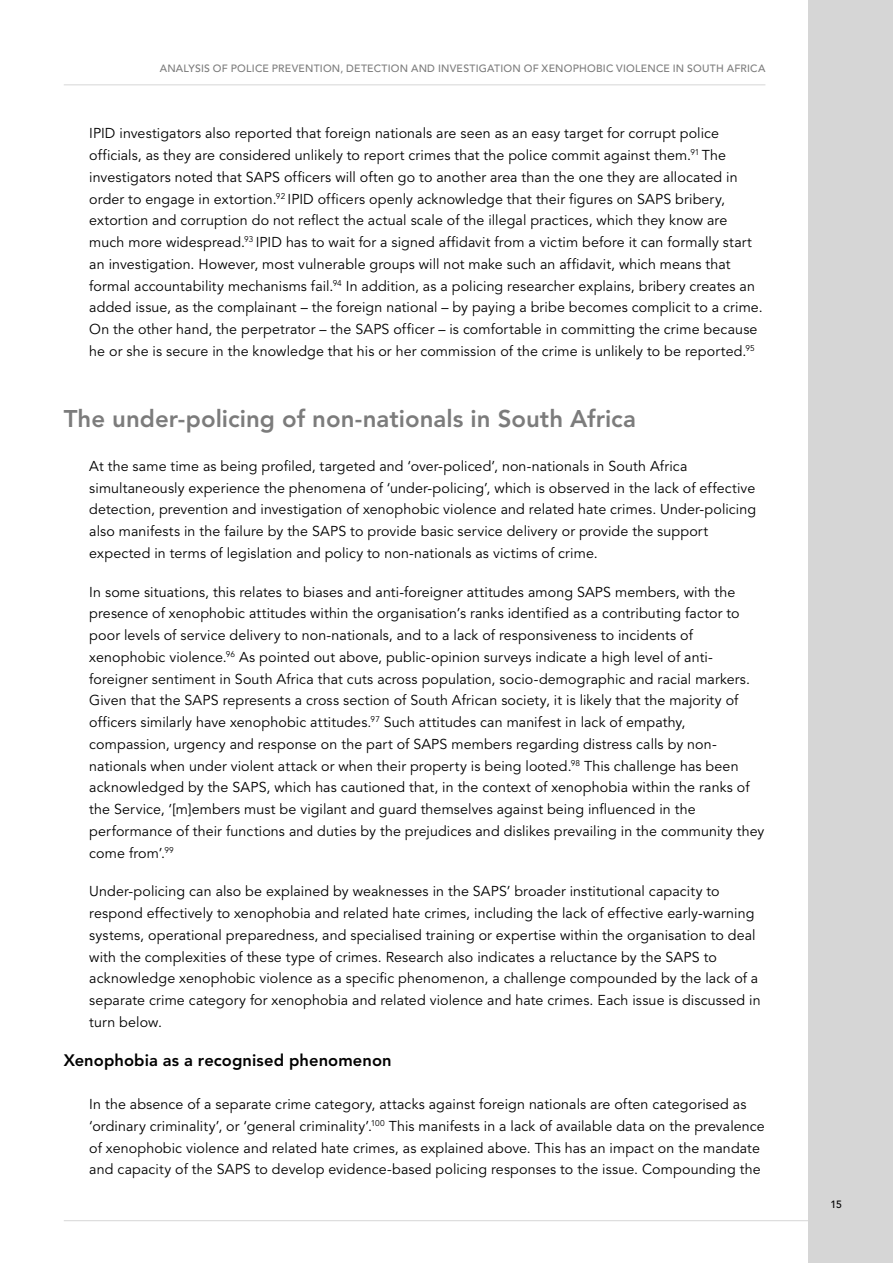
<style>
.page{position:relative;width:893px;height:1263px;background:#fff}
.page>*{position:absolute;margin:0;border:0;box-sizing:border-box;transform-origin:0 0}
.t1{font:800 24px "Avenir LT Std";color:#7c7c7c}
.t2{font:800 16.5px "Avenir LT Std";letter-spacing:.005em;color:#000}
.t3{font:14.25px/21.8px "Avenir LT Std";letter-spacing:.01em;color:#000}
.t4{font:500 10.5px "Avenir LT Std";letter-spacing:.02em;color:#7c7c7c}
.t5{font:500 10.5px "Avenir LT Std";color:#000}
</style>
<div class="page">
<hr style="left:64px;top:84px;width:701px;height:1px;background:#d6d6d6">
<div style="left:808px;top:0;width:85px;height:1263px;background:#d6d6d6"></div>
<hr style="left:64px;top:1220px;width:778px;height:1px;background:#d6d6d6">
<p class="t4" style="left:160px;top:62px;width:607px">ANALYSIS OF POLICE PREVENTION, DETECTION AND INVESTIGATION OF XENOPHOBIC VIOLENCE IN SOUTH AFRICA</p>
<p class="t3" style="left:89px;top:123px;width:675px">IPID investigators also reported that foreign nationals are seen as an easy target for corrupt police officials, as they are considered unlikely to report crimes that the police commit against them.<sup>91</sup> The investigators noted that SAPS officers will often go to another area than the one they are allocated in order to engage in extortion.<sup>92</sup> IPID officers openly acknowledge that their figures on SAPS bribery, extortion and corruption do not reflect the actual scale of the illegal practices, which they know are much more widespread.<sup>93</sup> IPID has to wait for a signed affidavit from a victim before it can formally start an investigation. However, most vulnerable groups will not make such an affidavit, which means that formal accountability mechanisms fail.<sup>94</sup> In addition, as a policing researcher explains, bribery creates an added issue, as the complainant – the foreign national – by paying a bribe becomes complicit to a crime.<br>On the other hand, the perpetrator – the SAPS officer – is comfortable in committing the crime because he or she is secure in the knowledge that his or her commission of the crime is unlikely to be reported.<sup>95</sup></p>
<h1 class="t1" style="left:64px;top:405px;width:574px">The under-policing of non-nationals in South Africa</h1>
<p class="t3" style="left:89px;top:455px;width:668px">At the same time as being profiled, targeted and ‘over-policed’, non-nationals in South Africa simultaneously experience the phenomena of ‘under-policing’, which is observed in the lack of effective detection, prevention and investigation of xenophobic violence and related hate crimes. Under-policing also manifests in the failure by the SAPS to provide basic service delivery or provide the support expected in terms of legislation and policy to non-nationals as victims of crime.</p>
<p class="t3" style="left:89px;top:581px;width:677px">In some situations, this relates to biases and anti-foreigner attitudes among SAPS members, with the presence of xenophobic attitudes within the organisation’s ranks identified as a contributing factor to poor levels of service delivery to non-nationals, and to a lack of responsiveness to incidents of xenophobic violence.<sup>96</sup> As pointed out above, public-opinion surveys indicate a high level of anti&shy;foreigner sentiment in South Africa that cuts across population, socio-demographic and racial markers.<br>Given that the SAPS represents a cross section of South African society, it is likely that the majority of officers similarly have xenophobic attitudes.<sup>97</sup> Such attitudes can manifest in lack of empathy, compassion, urgency and response on the part of SAPS members regarding distress calls by non&shy;nationals when under violent attack or when their property is being looted.<sup>98</sup> This challenge has been acknowledged by the SAPS, which has cautioned that, in the context of xenophobia within the ranks of the Service, ‘[m]embers must be vigilant and guard themselves against being influenced in the performance of their functions and duties by the prejudices and dislikes prevailing in the community they come from’.<sup>99</sup></p>
<p class="t3" style="left:89px;top:881px;width:673px">Under-policing can also be explained by weaknesses in the SAPS’ broader institutional capacity to respond effectively to xenophobia and related hate crimes, including the lack of effective early-warning systems, operational preparedness, and specialised training or expertise within the organisation to deal with the complexities of these type of crimes. Research also indicates a reluctance by the SAPS to acknowledge xenophobic violence as a specific phenomenon, a challenge compounded by the lack of a separate crime category for xenophobia and related violence and hate crimes. Each issue is discussed in turn below.</p>
<p class="t2" style="left:64px;top:1050px;width:329px">Xenophobia as a recognised phenomenon</p>
<p class="t3" style="left:89px;top:1094px;width:677px">In the absence of a separate crime category, attacks against foreign nationals are often categorised as ‘ordinary criminality’, or ‘general criminality’.<sup>100</sup> This manifests in a lack of available data on the prevalence of xenophobic violence and related hate crimes, as explained above. This has an impact on the mandate and capacity of the SAPS to develop evidence-based policing responses to the issue. Compounding the</p>
<p class="t5" style="left:830px;top:1198px;width:13px">15</p>
</div>
